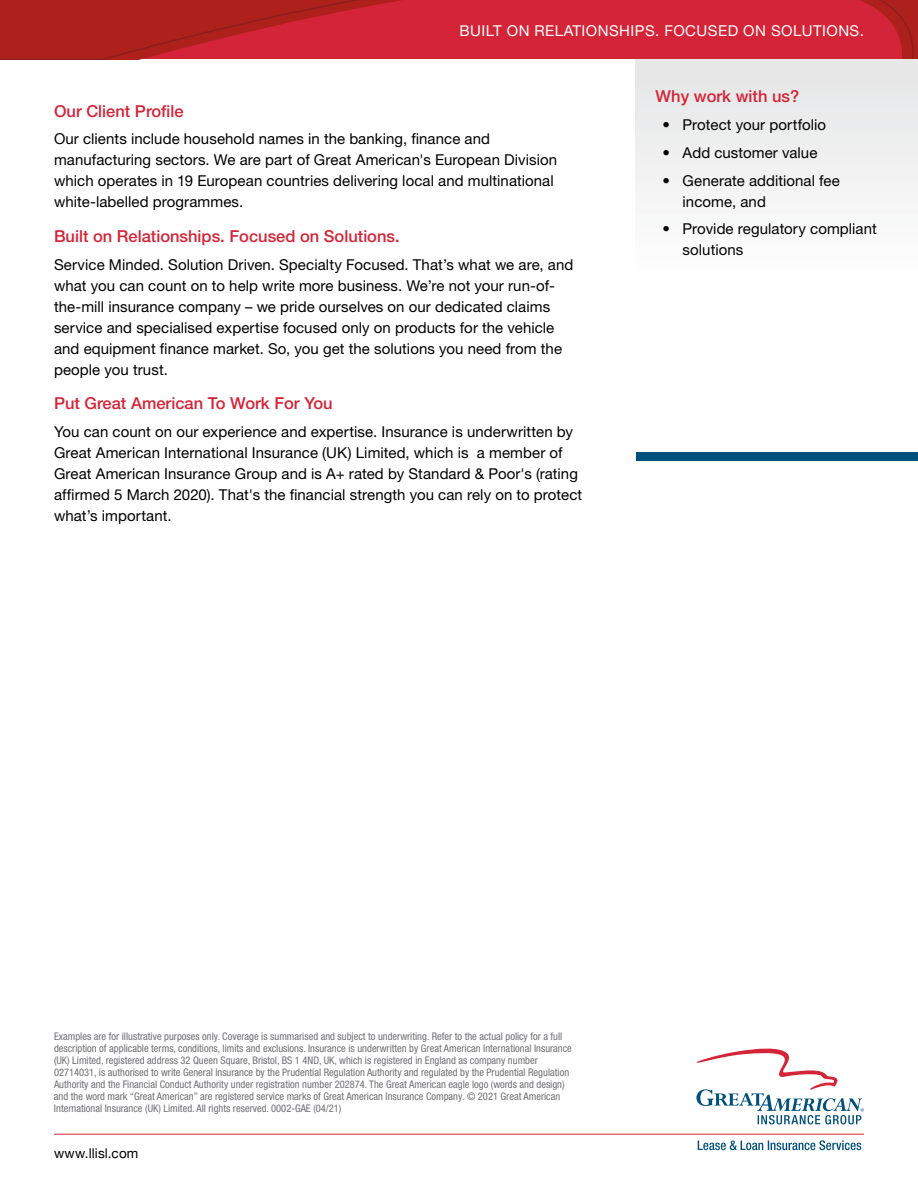
<style>
.page{position:relative;width:918px;height:1188px;background:#fff}
.page>*{position:absolute;margin:0;border:0;box-sizing:border-box;transform-origin:0 0}
.t1{font:500 16.5px "Helvetica Neue LT Std";color:#d42437}
.t2{font:15px/21px "Helvetica Neue LT Std";letter-spacing:.005em;color:#000}
.t3{font:15px "Helvetica Neue LT Std";letter-spacing:.03em;color:#fff}
.t4{font:13.5px "Helvetica Neue";letter-spacing:.01em;color:#000}
.t5{font:condensed 10.5px/12px "Helvetica Neue LT Std";color:#706f73}
</style>
<div class="page">
<hr style="left:54px;top:1134px;width:810px;height:1px;background:#d42437">
<svg style="left:0;top:0;width:918px;height:59px;background:#c7222e"></svg>
<div style="left:636px;top:59px;width:282px;height:216px;background:#f1f1f2"></div>
<div style="left:636px;top:452px;width:282px;height:9px;background:#00507d"></div>
<svg style="left:698px;top:1140px;width:163px;height:10px"></svg>
<svg style="left:696px;top:1049px;width:168px;height:75px"></svg>
<p class="t3" style="left:459px;top:22px;width:406px">BUILT ON RELATIONSHIPS. FOCUSED ON SOLUTIONS.</p>
<p class="t1" style="left:54px;top:101px;width:131px">Our Client Profile</p>
<p class="t2" style="left:54px;top:128px;width:505px">Our clients include household names in the banking, finance and manufacturing sectors. We are part of Great American's European Division which operates in 19 European countries delivering local and multinational white-labelled programmes.</p>
<p class="t1" style="left:54px;top:226px;width:347px">Built on Relationships. Focused on Solutions.</p>
<p class="t2" style="left:54px;top:254px;width:521px">Service Minded. Solution Driven. Specialty Focused. That’s what we are, and what you can count on to help write more business. We’re not your run-of&shy;the-mill insurance company – we pride ourselves on our dedicated claims service and specialised expertise focused only on products for the vehicle and equipment finance market. So, you get the solutions you need from the people you trust.</p>
<p class="t1" style="left:54px;top:393px;width:280px">Put Great American To Work For You</p>
<p class="t2" style="left:54px;top:421px;width:530px">You can count on our experience and expertise. Insurance is underwritten by Great American International Insurance (UK) Limited, which is a member of Great American Insurance Group and is A+ rated by Standard &amp; Poor's (rating affirmed 5 March 2020). That's the financial strength you can rely on to protect what’s important.</p>
<p class="t1" style="left:656px;top:87px;width:145px">Why work with us?</p>
<p class="t2" style="left:662px;top:114px;width:165px">• Protect your portfolio</p>
<p class="t2" style="left:662px;top:142px;width:157px">• Add customer value</p>
<p class="t2" style="left:683px;top:169px;width:159px;text-indent:-20px">• Generate additional fee income, and</p>
<p class="t2" style="left:683px;top:218px;width:196px;text-indent:-20px">• Provide regulatory compliant solutions</p>
<p class="t5" style="left:54px;top:1030px;width:519px">Examples are for illustrative purposes only. Coverage is summarised and subject to underwriting. Refer to the actual policy for a full description of applicable terms, conditions, limits and exclusions. Insurance is underwritten by Great American International Insurance (UK) Limited, registered address 32 Queen Square, Bristol, BS 1 4ND, UK, which is registered in England as company number 02714031, is authorised to write General Insurance by the Prudential Regulation Authority and regulated by the Prudential Regulation Authority and the Financial Conduct Authority under registration number 202874. The Great American eagle logo (words and design) and the word mark “Great American” are registered service marks of Great American Insurance Company. © 2021 Great American International Insurance (UK) Limited. All rights reserved. 0002-GAE (04/21)</p>
<p class="t4" style="left:54px;top:1144px;width:86px">www.llisl.com</p>
</div>
